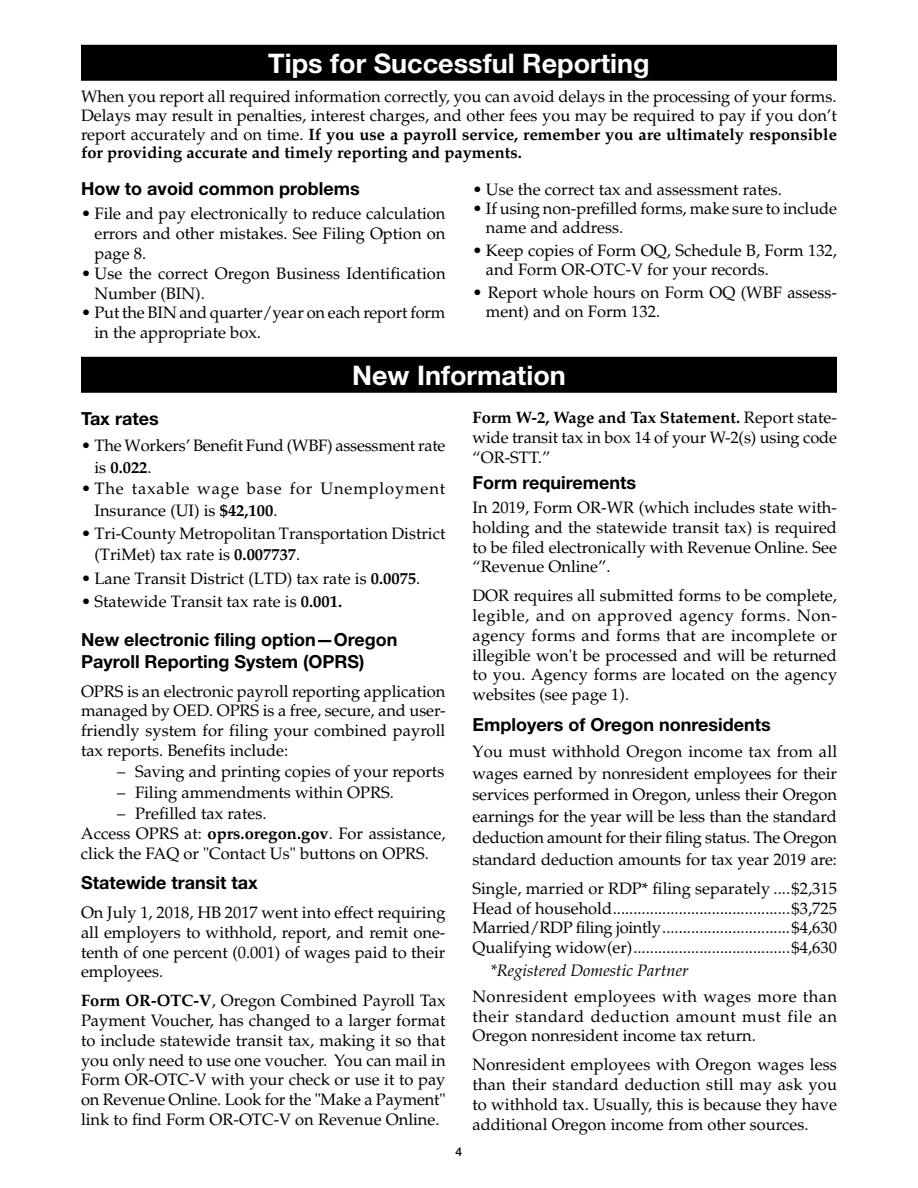
<style>
.page{position:relative;width:918px;height:1188px;background:#fff}
.page>*{position:absolute;margin:0;border:0;box-sizing:border-box;transform-origin:0 0}
.t1{font:700 27px "Helvetica Neue LT Std";color:#fff}
.t2{font:700 18px/21.6px "Helvetica Neue LT Std";color:#000}
.t3{font:16.5px/19.8px "Palatino LT Std";color:#000;text-align:justify}
.t4{font:16.5px/21.6px "Palatino LT Std";letter-spacing:.055em;color:#000}
.t5{font:italic 16.5px "Palatino LT Std";color:#000}
.t6{font:500 12px "Helvetica Neue LT Std";color:#000}
.s1{font-weight:700}
</style>
<div class="page">
<div style="left:81px;top:357px;width:756px;height:36px;background:#000"></div>
<div style="left:81px;top:45px;width:756px;height:36px;background:#000"></div>
<h1 class="t1" style="left:268px;top:47px;width:383px">Tips for Successful Reporting</h1>
<p class="t3" style="left:81px;top:87px;width:758px;line-height:18.8px">When you report all required information correctly, you can avoid delays in the processing of your forms.<br>Delays may result in penalties, interest charges, and other fees you may be required to pay if you don’t report accurately and on time. <span class="s1">If you use a payroll service, remember you are ultimately responsible for providing accurate and timely reporting and payments.</span></p>
<p class="t2" style="left:81px;top:177px;width:280px">How to avoid common problems</p>
<p class="t3" style="left:94px;top:204px;width:353px;text-indent:-13px">• File and pay electronically to reduce calculation errors and other mistakes. See Filing Option on page 8.</p>
<p class="t3" style="left:94px;top:264px;width:353px;text-indent:-13px">• Use the correct Oregon Business Identification<br>Number (BIN).</p>
<p class="t3" style="left:94px;top:303px;width:353px;text-indent:-13px">• Put the BIN and quarter/year on each report form in the appropriate box.</p>
<p class="t3" style="left:472px;top:180px;width:311px">• Use the correct tax and assessment rates.</p>
<p class="t3" style="left:486px;top:199px;width:353px;line-height:18.8px;text-indent:-13px">• If using non-prefilled forms, make sure to include name and address.</p>
<p class="t3" style="left:486px;top:241px;width:353px;line-height:18.8px;text-indent:-13px">• Keep copies of Form OQ, Schedule B, Form 132, and Form OR‑OTC-V for your records.</p>
<p class="t3" style="left:486px;top:283px;width:353px;line-height:18.8px;text-indent:-13px">• Report whole hours on Form OQ (WBF assess&shy;ment) and on Form 132.</p>
<h1 class="t1" style="left:352px;top:359px;width:215px">New Information</h1>
<p class="t2" style="left:81px;top:407px;width:79px">Tax rates</p>
<p class="t3" style="left:94px;top:435px;width:353px;line-height:21.6px;text-indent:-14px">• The Workers’ Benefit Fund (WBF) assessment rate is <span class="s1">0.022</span>.</p>
<p class="t4" style="left:94px;top:478px;width:352px;text-indent:-13px">• The taxable wage base for Unemployment<br>Insurance (UI) is <span class="s1">$42,100</span>.</p>
<p class="t3" style="left:94px;top:523px;width:352px;line-height:21.6px;text-indent:-13px">• Tri-County Metropolitan Transportation District (TriMet) tax rate is <span class="s1">0.007737</span>.</p>
<p class="t3" style="left:81px;top:568px;width:341px">• Lane Transit District (LTD) tax rate is <span class="s1">0.0075</span>.</p>
<p class="t3" style="left:81px;top:591px;width:263px">• Statewide Transit tax rate is <span class="s1">0.001.</span></p>
<p class="t2" style="left:81px;top:629px;width:318px">New electronic filing option—Oregon<br>Payroll Reporting System (OPRS)</p>
<p class="t3" style="left:81px;top:681px;width:366px">OPRS is an electronic payroll reporting application managed by OED. OPRS is a free, secure, and user&shy;friendly system for filing your combined payroll tax reports. Benefits include:</p>
<p class="t3" style="left:117px;top:762px;width:329px">– Saving and printing copies of your reports</p>
<p class="t3" style="left:117px;top:783px;width:278px">– Filing ammendments within OPRS.</p>
<p class="t3" style="left:81px;top:804px;width:366px;text-align:left;text-indent:36px">– Prefilled tax rates.<br>Access OPRS at: <span class="s1">oprs.oregon.gov</span>. For assistance, click the FAQ or "Contact Us" buttons on OPRS.</p>
<p class="t2" style="left:81px;top:872px;width:178px">Statewide transit tax</p>
<p class="t3" style="left:81px;top:903px;width:366px">On July 1, 2018, HB 2017 went into effect requiring all employers to withhold, report, and remit one&shy;tenth of one percent (0.001) of wages paid to their employees.</p>
<p class="t3" style="left:81px;top:991px;width:366px"><span class="s1">Form OR-OTC-V</span>, Oregon Combined Payroll Tax Payment Voucher, has changed to a larger format to include statewide transit tax, making it so that you only need to use one voucher. You can mail in Form OR-OTC-V with your check or use it to pay on Revenue Online. Look for the "Make a Payment" link to find Form OR-OTC-V on Revenue Online.</p>
<p class="t6" style="left:456px;top:1145px;width:8px">4</p>
<p class="t3" style="left:472px;top:408px;width:366px"><span class="s1">Form W-2, Wage and Tax Statement.</span> Report state&shy;wide transit tax in box 14 of your W-2(s) using code “OR-STT.”</p>
<p class="t2" style="left:472px;top:471px;width:165px">Form requirements</p>
<p class="t3" style="left:472px;top:498px;width:366px">In 2019, Form OR-WR (which includes state with&shy;holding and the statewide transit tax) is required to be filed electronically with Revenue Online. See “Revenue Online”.</p>
<p class="t3" style="left:472px;top:586px;width:366px">DOR requires all submitted forms to be complete, legible, and on approved agency forms. Non&shy;agency forms and forms that are incomplete or illegible won't be processed and will be returned to you. Agency forms are located on the agency websites (see page 1).</p>
<p class="t2" style="left:472px;top:713px;width:300px">Employers of Oregon nonresidents</p>
<p class="t3" style="left:472px;top:741px;width:366px;line-height:21.6px">You must withhold Oregon income tax from all wages earned by nonresident employees for their services performed in Oregon, unless their Oregon earnings for the year will be less than the standard deduction amount for their filing status. The Oregon standard deduction amounts for tax year 2019 are:</p>
<p class="t3" style="left:472px;top:879px;width:366px">Single, married or RDP* filing separately ....$2,315<br>Head of household...........................................$3,725<br>Married/RDP filing jointly...............................$4,630<br>Qualifying widow(er)......................................$4,630</p>
<p class="t5" style="left:491px;top:961px;width:200px">*Registered Domestic Partner</p>
<p class="t3" style="left:472px;top:987px;width:366px">Nonresident employees with wages more than their standard deduction amount must file an Oregon nonresident income tax return.</p>
<p class="t3" style="left:472px;top:1055px;width:366px">Nonresident employees with Oregon wages less than their standard deduction still may ask you to withhold tax. Usually, this is because they have additional Oregon income from other sources.</p>
</div>
